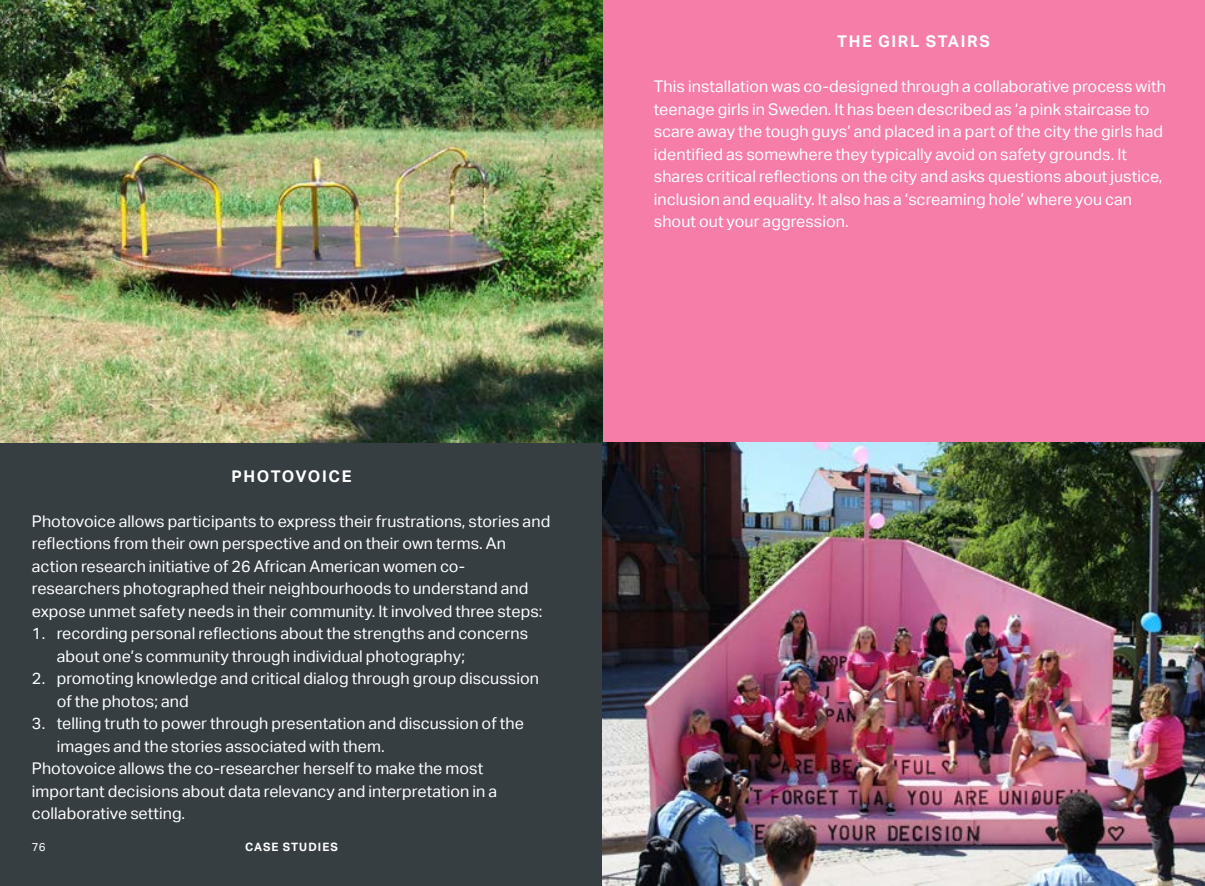
<style>
.page{position:relative;width:1205px;height:886px;background:#fff}
.page>*{position:absolute;margin:0;border:0;box-sizing:border-box;transform-origin:0 0}
.t1{font:16.12px/22.5px "Aktiv Grotesk";letter-spacing:.005em;color:#fff}
.t2{font:700 16.12px "Aktiv Grotesk";letter-spacing:.105em;color:#fff}
.t3{font:700 11.5px "Aktiv Grotesk";letter-spacing:.095em;color:#fff}
.t4{font:11.5px "Aktiv Grotesk";color:#fff}
</style>
<div class="page">
<div style="left:0;top:443px;width:602px;height:443px;background:#363e42"></div>
<div style="left:602px;top:0;width:603px;height:443px;background:#f57da7"></div>
<img style="left:602px;top:443px;width:603px;height:443px">
<img style="left:0;top:0;width:602px;height:443px">
<p class="t2" style="left:231px;top:467px;width:121px">PHOTOVOICE</p>
<p class="t1" style="left:32px;top:510px;width:520px">Photovoice allows participants to express their frustrations, stories and reflections from their own perspective and on their own terms. An action research initiative of 26 African American women co&shy;researchers photographed their neighbourhoods to understand and expose unmet safety needs in their community. It involved three steps:</p>
<p class="t1" style="left:57px;top:623px;width:473px;text-indent:-25px">1. recording personal reflections about the strengths and concerns about one’s community through individual photography;</p>
<p class="t1" style="left:57px;top:668px;width:484px;text-indent:-25px">2. promoting knowledge and critical dialog through group discussion of the photos; and</p>
<p class="t1" style="left:32px;top:712px;width:493px">3. telling truth to power through presentation and discussion of the</p>
<p class="t1" style="left:57px;top:735px;width:329px">images and the stories associated with them.</p>
<p class="t1" style="left:32px;top:757px;width:453px">Photovoice allows the co-researcher herself to make the most</p>
<p class="t1" style="left:32px;top:780px;width:467px">important decisions about data relevancy and interpretation in a</p>
<p class="t1" style="left:32px;top:802px;width:155px">collaborative setting.</p>
<p class="t3" style="left:245px;top:840px;width:94px">CASE STUDIES</p>
<p class="t4" style="left:32px;top:840px;width:15px">76</p>
<p class="t2" style="left:837px;top:32px;width:154px">THE GIRL STAIRS</p>
<p class="t1" style="left:654px;top:75px;width:513px">This installation was co-designed through a collaborative process with teenage girls in Sweden. It has been described as ‘a pink staircase to scare away the tough guys’ and placed in a part of the city the girls had identified as somewhere they typically avoid on safety grounds. It shares critical reflections on the city and asks questions about justice, inclusion and equality. It also has a ‘screaming hole’ where you can shout out your aggression.</p>
</div>
